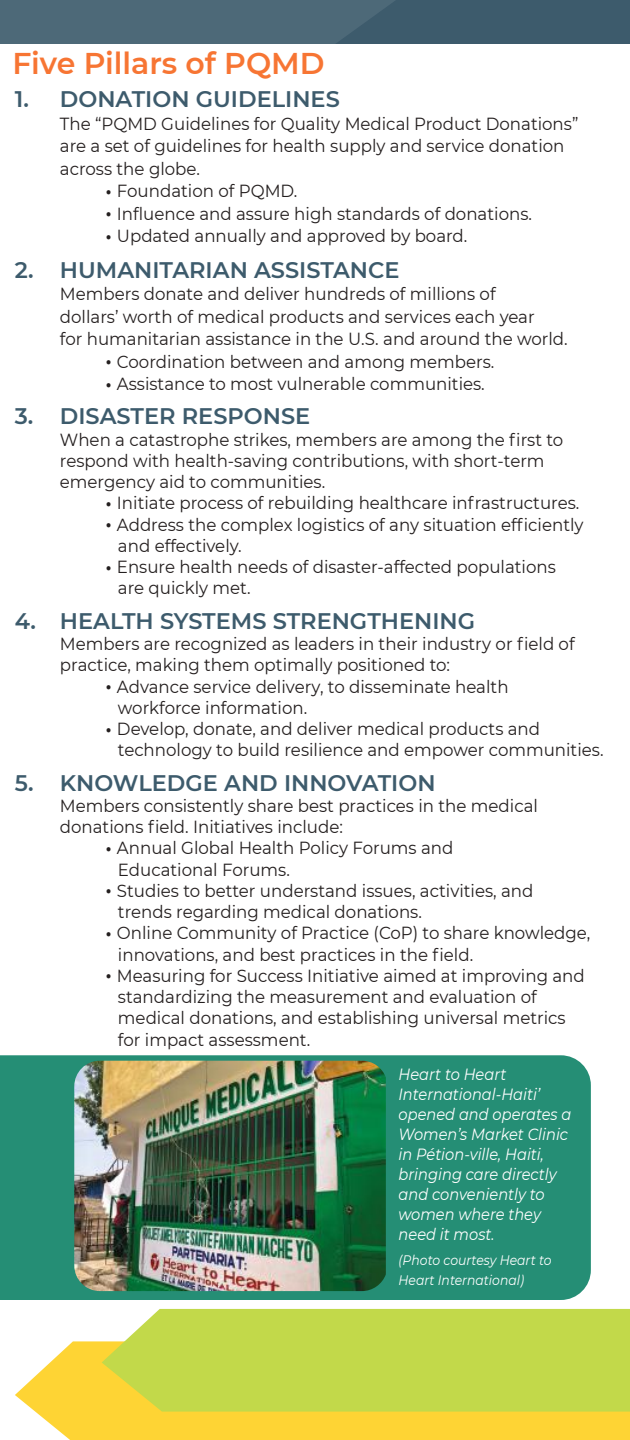
<style>
.page{position:relative;width:630px;height:1440px;background:#fff}
.page>*{position:absolute;margin:0;border:0;box-sizing:border-box;transform-origin:0 0}
.t1{font:600 30px "Montserrat";color:#f77533}
.t2{font:600 22.5px "Montserrat";color:#3d5b6c}
.t3{font:17.5px/21.2px "Montserrat";color:#241f1f;scale:.95 1}
.t4{font:italic 16.25px/20px "Montserrat";color:#fff;scale:.9 1}
.t5{font:italic 13.75px/20px "Montserrat";color:#fff;scale:.9 1}
.s1{font-size:27.5px}
</style>
<div class="page">
<div style="left:0;top:1055px;width:591px;height:245px;background:#258e75"></div>
<div style="left:0;top:0;width:630px;height:43px;background:#3d5b6c"></div>
<svg style="left:0;top:0;width:419px;height:44px"></svg>
<svg style="left:15px;top:1341px;width:615px;height:99px;background:#fed94c"></svg>
<svg style="left:596px;top:1412px;width:34px;height:10px"></svg>
<div style="left:102px;top:1309px;width:528px;height:103px;background:#c2d94a"></div>
<img style="left:74px;top:1061px;width:312px;height:230px">
<h1 class="t1" style="left:12px;top:42px;width:314px">Five Pillars of PQMD</h1>
<p class="t2" style="left:15px;top:83px;width:326px">1. DONATION GUIDELINES</p>
<p class="t3" style="left:60px;top:112px;width:547px;line-height:22.5px">The “PQMD Guidelines for Quality Medical Product Donations” are a set of guidelines for health supply and service donation across the globe.</p>
<p class="t3" style="left:105px;top:180px;width:204px"><span class="s1">•</span> Foundation of PQMD.</p>
<p class="t3" style="left:105px;top:202px;width:451px"><span class="s1">•</span> Influence and assure high standards of donations.</p>
<p class="t3" style="left:105px;top:225px;width:383px"><span class="s1">•</span> Updated annually and approved by board.</p>
<p class="t2" style="left:15px;top:254px;width:386px">2. HUMANITARIAN ASSISTANCE</p>
<p class="t3" style="left:60px;top:282px;width:536px;line-height:22.5px">Members donate and deliver hundreds of millions of<br>dollars’ worth of medical products and services each year<br>for humanitarian assistance in the U.S. and around the world.</p>
<p class="t3" style="left:105px;top:350px;width:412px"><span class="s1">•</span> Coordination between and among members.</p>
<p class="t3" style="left:105px;top:373px;width:401px"><span class="s1">•</span> Assistance to most vulnerable communities.</p>
<p class="t2" style="left:15px;top:401px;width:297px">3. DISASTER RESPONSE</p>
<p class="t3" style="left:60px;top:428px;width:532px">When a catastrophe strikes, members are among the first to respond with health-saving contributions, with short-term emergency aid to communities.</p>
<p class="t3" style="left:105px;top:492px;width:501px"><span class="s1">•</span> Initiate process of rebuilding healthcare infrastructures.</p>
<p class="t3" style="left:118px;top:513px;width:492px;text-indent:-13px"><span class="s1">•</span> Address the complex logistics of any situation efficiently and effectively.</p>
<p class="t3" style="left:118px;top:556px;width:463px;text-indent:-13px"><span class="s1">•</span> Ensure health needs of disaster-affected populations are quickly met.</p>
<p class="t2" style="left:15px;top:605px;width:462px">4. HEALTH SYSTEMS STRENGTHENING</p>
<p class="t3" style="left:60px;top:633px;width:543px">Members are recognized as leaders in their industry or field of practice, making them optimally positioned to:</p>
<p class="t3" style="left:118px;top:675px;width:413px;text-indent:-13px"><span class="s1">•</span> Advance service delivery, to disseminate health workforce information.</p>
<p class="t3" style="left:118px;top:718px;width:513px;text-indent:-13px"><span class="s1">•</span> Develop, donate, and deliver medical products and technology to build resilience and empower communities.</p>
<p class="t2" style="left:15px;top:767px;width:422px">5. KNOWLEDGE AND INNOVATION</p>
<p class="t3" style="left:60px;top:794px;width:505px">Members consistently share best practices in the medical donations field. Initiatives include:</p>
<p class="t3" style="left:118px;top:837px;width:355px;text-indent:-13px"><span class="s1">•</span> Annual Global Health Policy Forums and<br>Educational Forums.</p>
<p class="t3" style="left:118px;top:879px;width:439px;text-indent:-13px"><span class="s1">•</span> Studies to better understand issues, activities, and trends regarding medical donations.</p>
<p class="t3" style="left:118px;top:922px;width:499px;text-indent:-13px"><span class="s1">•</span> Online Community of Practice (CoP) to share knowledge, innovations, and best practices in the field.</p>
<p class="t3" style="left:118px;top:964px;width:493px;text-indent:-13px"><span class="s1">•</span> Measuring for Success Initiative aimed at improving and standardizing the measurement and evaluation of medical donations, and establishing universal metrics for impact assessment.</p>
<p class="t4" style="left:399px;top:1063px;width:194px">Heart to Heart<br>International-Haiti’ opened and operates a<br>Women’s Market Clinic in Pétion-ville, Haiti, bringing care directly and conveniently to women where they need it most.</p>
<p class="t5" style="left:399px;top:1249px;width:172px">(Photo courtesy Heart to<br>Heart International)</p>
</div>
